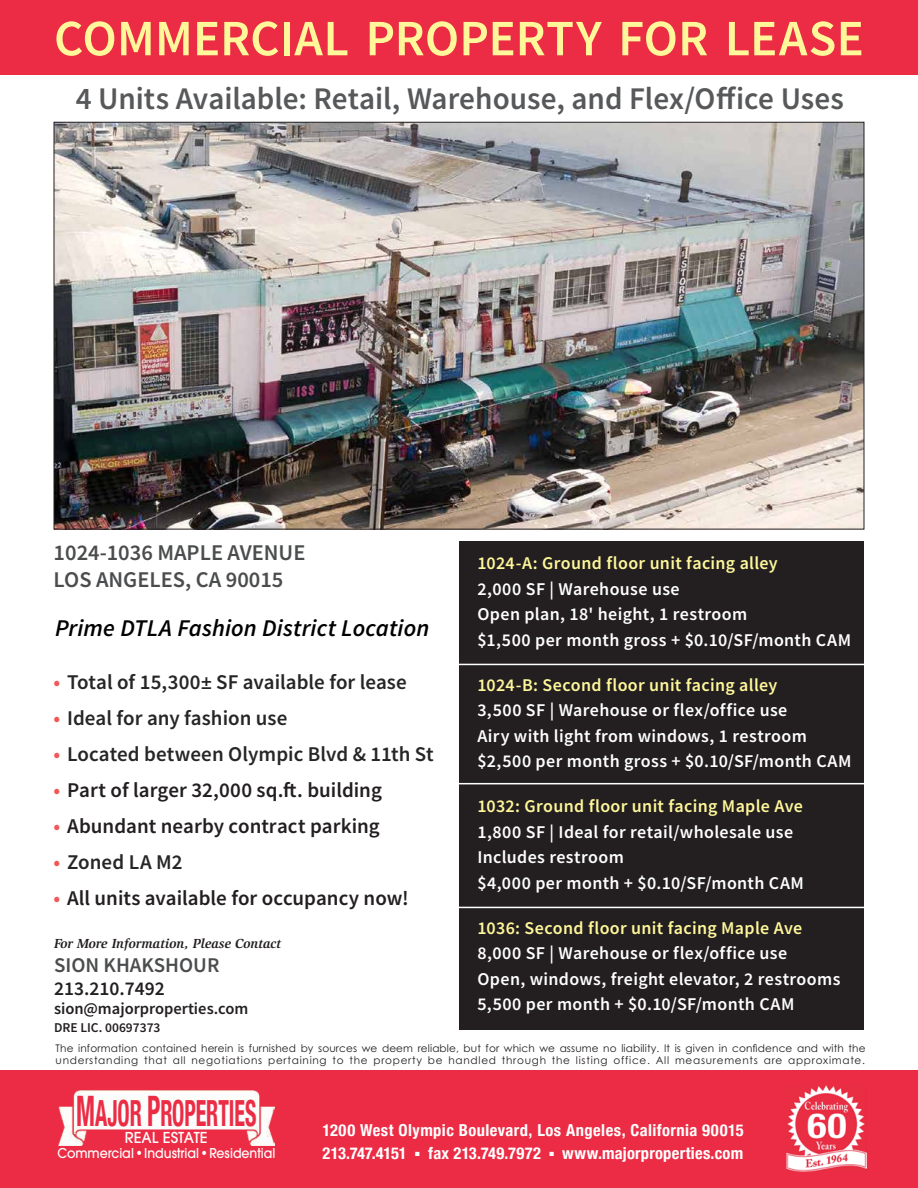
<style>
.page{position:relative;width:918px;height:1188px;background:#fff}
.page>*{position:absolute;margin:0;border:0;box-sizing:border-box;transform-origin:0 0}
.t1{font:51px "Source Sans Variable";color:#fff79a}
.t2{font:700 condensed 36px "Helvetica Neue";letter-spacing:-.005em;color:#eb2c44;scale:.61 1}
.t3{font:31.5px "Source Sans Variable";color:#57585a}
.t4{font:italic 24px "Source Sans Variable";letter-spacing:.005em;color:#000}
.t5{font:22.5px/27px "Source Sans Variable";color:#4b4c4d}
.t6{font:21px "Source Sans Variable";color:#262626}
.t7{font:21px "Source Sans Variable";color:#231f20}
.t8{font:21px "Source Sans Variable";color:#4b4c4d}
.t9{font:19.5px "Source Sans Variable";color:#231f20}
.t10{font:18px/25.5px "Source Sans Variable";letter-spacing:.02em;color:#fff}
.t11{font:18px "Source Sans Variable";letter-spacing:.015em;color:#fff79a}
.t12{font:700 condensed 16.5px/22.5px "Helvetica Neue";letter-spacing:.025em;color:#fff}
.t13{font:16.5px "Source Sans Variable";color:#231f20}
.t14{font:500 15px "ITC Avant Garde Pro";color:#fff}
.t15{font:500 13.5px "ITC Avant Garde Pro";letter-spacing:-.005em;color:#fff;scale:.93 1}
.t16{font:italic 700 13.5px "Slimbach Std";color:#231f20}
.t17{font:13.5px "Source Sans Variable";color:#231f20}
.t18{font:10.5px/12px "Century Gothic Pro";letter-spacing:.065em;color:#231f20}
.t19{font:6px "Zapf Dingbats ITC";color:#fff}
.s1{color:#ef5758}
.s2{font-size:42px}
</style>
<div class="page">
<div style="left:0;top:0;width:918px;height:75px;background:#eb2c44"></div>
<div style="left:0;top:1070px;width:918px;height:118px;background:#eb2c44"></div>
<img style="left:786px;top:1085px;width:81px;height:87px">
<img style="left:59px;top:1091px;width:215px;height:54px">
<img style="left:56px;top:124px;width:806px;height:404px">
<div style="left:459px;top:541px;width:405px;height:488px;background:#231f20"></div>
<hr style="left:454px;top:664px;width:419px;height:1px;background:#fff">
<hr style="left:454px;top:783px;width:419px;height:1px;background:#fff">
<hr style="left:454px;top:907px;width:419px;height:1px;background:#fff">
<h1 class="t1" style="left:54px;top:8px;width:812px">COMMERCIAL PROPERTY FOR LEASE</h1>
<h3 class="t3" style="left:76px;top:79px;width:770px">4 Units Available: Retail, Warehouse, and Flex/Office Uses</h3>
<p class="t5" style="left:54px;top:539px;width:253px">1024-1036 MAPLE AVENUE<br>LOS ANGELES, CA 90015</p>
<h3 class="t4" style="left:55px;top:614px;width:376px">Prime DTLA Fashion District Location</h3>
<p class="t6" style="left:54px;top:670px;width:355px"><span class="s1">•</span> Total of 15,300± SF available for lease</p>
<p class="t6" style="left:54px;top:706px;width:235px"><span class="s1">•</span> Ideal for any fashion use</p>
<p class="t6" style="left:54px;top:742px;width:382px"><span class="s1">•</span> Located between Olympic Blvd &amp; 11th St</p>
<p class="t7" style="left:54px;top:778px;width:330px"><span class="s1">•</span> Part of larger 32,000 sq.ft. building</p>
<p class="t7" style="left:54px;top:814px;width:328px"><span class="s1">•</span> Abundant nearby contract parking</p>
<p class="t6" style="left:54px;top:850px;width:130px"><span class="s1">•</span> Zoned LA M2</p>
<p class="t7" style="left:54px;top:885px;width:357px"><span class="s1">•</span> All units available for occupancy now!</p>
<p class="t16" style="left:54px;top:936px;width:229px">For More Information, Please Contact</p>
<p class="t8" style="left:54px;top:953px;width:167px">SION KHAKSHOUR</p>
<p class="t9" style="left:54px;top:976px;width:112px">213.210.7492</p>
<p class="t13" style="left:54px;top:999px;width:196px">sion@majorproperties.com</p>
<p class="t17" style="left:54px;top:1020px;width:108px">DRE LIC. 00697373</p>
<p class="t11" style="left:477px;top:553px;width:302px">1024-A: Ground floor unit facing alley</p>
<p class="t10" style="left:477px;top:576px;width:375px">2,000 SF | Warehouse use<br>Open plan, 18' height, 1 restroom<br>$1,500 per month gross + $0.10/SF/month CAM</p>
<p class="t11" style="left:477px;top:674px;width:302px">1024-B: Second floor unit facing alley</p>
<p class="t10" style="left:477px;top:698px;width:376px">3,500 SF | Warehouse or flex/office use<br>Airy with light from windows, 1 restroom $2,500 per month gross + $0.10/SF/month CAM</p>
<p class="t11" style="left:477px;top:796px;width:327px">1032: Ground floor unit facing Maple Ave</p>
<p class="t10" style="left:477px;top:819px;width:328px">1,800 SF | Ideal for retail/wholesale use<br>Includes restroom<br>$4,000 per month + $0.10/SF/month CAM</p>
<p class="t11" style="left:477px;top:917px;width:326px">1036: Second floor unit facing Maple Ave</p>
<p class="t10" style="left:477px;top:941px;width:365px">8,000 SF | Warehouse or flex/office use<br>Open, windows, freight elevator, 2 restrooms<br>5,500 per month + $0.10/SF/month CAM</p>
<p class="t18" style="left:56px;top:1042px;width:811px">The information contained herein is furnished by sources we deem reliable, but for which we assume no liability. It is given in confidence and with the understanding that all negotiations pertaining to the property be handled through the listing office. All measurements are approximate.</p>
<h2 class="t2" style="left:76px;top:1083px;width:297px"><span class="s2">M</span>AJOR <span class="s2">P</span>ROPERTIES</h2>
<p class="t12" style="left:323px;top:1118px;width:423px">1200 West Olympic Boulevard, Los Angeles, California 90015<br>213.747.4151</p>
<p class="t14" style="left:125px;top:1128px;width:84px">REAL ESTATE</p>
<p class="t12" style="left:415px;top:1140px;width:127px">■ fax 213.749.7972</p>
<p class="t19" style="left:549px;top:1151px;width:6px">■</p>
<p class="t15" style="left:57px;top:1144px;width:236px">Commercial • Industrial • Residential</p>
<p class="t12" style="left:562px;top:1140px;width:182px">www.majorproperties.com</p>
</div>
